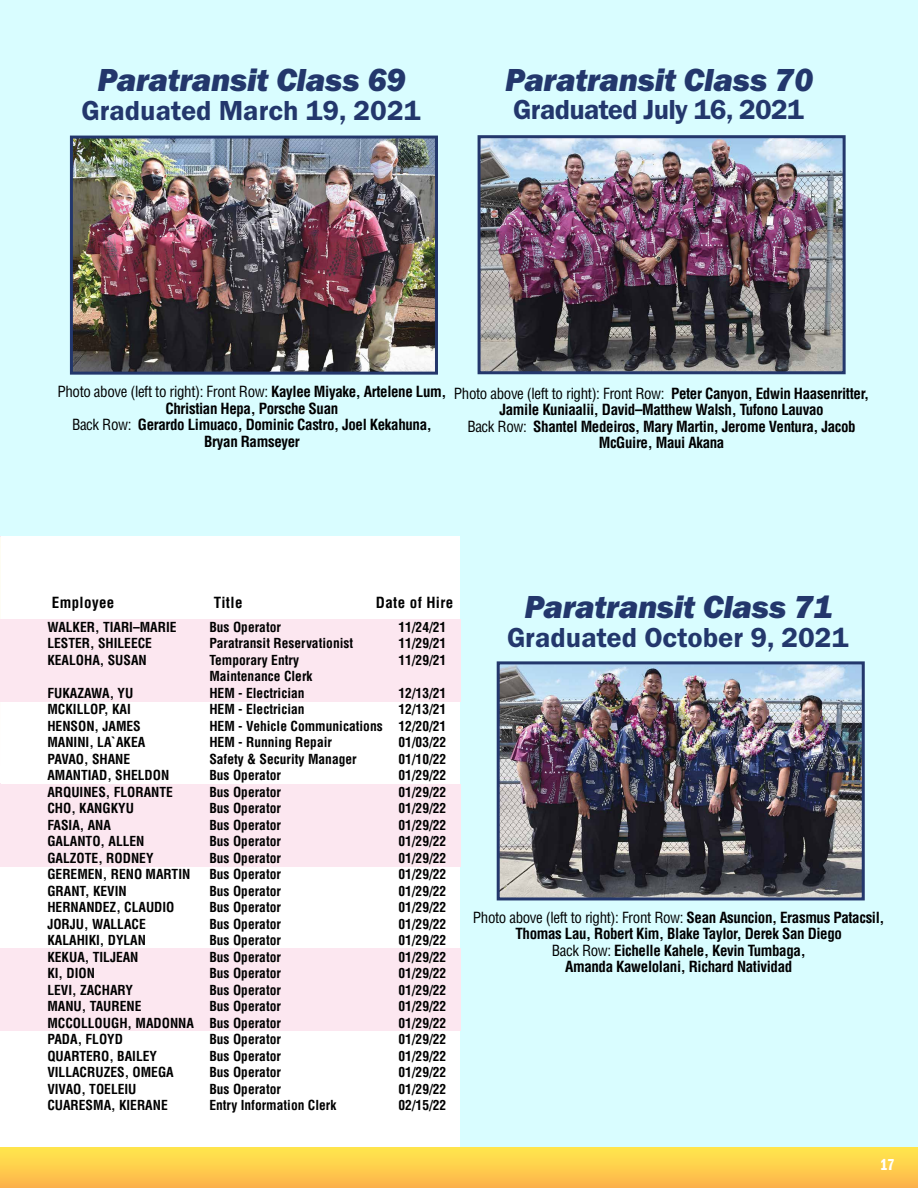
<style>
.page{position:relative;width:918px;height:1188px;background:#fff}
.page>*{position:absolute;margin:0;border:0;box-sizing:border-box;transform-origin:0 0}
.t1{font:33px "Franklin Gothic URW Hea Ita";letter-spacing:-.01em;color:#23376c}
.t2{font:28.5px "Franklin Gothic URW Dem";color:#23376c}
.t3{font:28.5px "Franklin Gothic URW Dem";letter-spacing:-.025em;color:#23376c}
.t4{font:16.5px "Franklin Gothic URW Com Dem";color:#fff}
.t5{font:700 condensed 15px/16.5px "Helvetica";letter-spacing:-.025em;color:#000;text-align:center}
.t6{font:700 condensed 15px "Helvetica";letter-spacing:.025em;color:#000}
.t7{font:700 condensed 13.5px "Helvetica";color:#000}
.s1{font-weight:400}
</style>
<div class="page">
<div style="left:461px;top:536px;width:457px;height:612px;background:#d9fdff"></div>
<hr style="left:0;top:94px;width:1px;height:672px;background:#fefdf6">
<hr style="left:0;top:454px;width:1px;height:83px;background:#fce7f0">
<div style="left:0;top:0;width:918px;height:536px;background:#d9fdff"></div>
<img style="left:74px;top:140px;width:360px;height:231px">
<div style="left:70px;top:136px;width:368px;height:239px;border:3px solid #23376c"></div>
<img style="left:482px;top:139px;width:360px;height:231px">
<div style="left:478px;top:135px;width:368px;height:239px;border:3px solid #23376c"></div>
<img style="left:501px;top:665px;width:360px;height:231px">
<div style="left:497px;top:661px;width:368px;height:239px;border:3px solid #23376c"></div>
<div style="left:0;top:784px;width:460px;height:83px;background:#fce7f0"></div>
<div style="left:0;top:619px;width:460px;height:83px;background:#fce7f0"></div>
<div style="left:0;top:948px;width:460px;height:83px;background:#fce7f0"></div>
<div style="left:0;top:1148px;width:918px;height:40px;background:linear-gradient(to bottom,#ffe84d,#fdb34b)"></div>
<h1 class="t1" style="left:98px;top:58px;width:310px">Paratransit Class 69</h1>
<h2 class="t2" style="left:81px;top:92px;width:341px">Graduated March 19, 2021</h2>
<h1 class="t1" style="left:505px;top:58px;width:310px">Paratransit Class 70</h1>
<h2 class="t3" style="left:513px;top:92px;width:292px">Graduated July 16, 2021</h2>
<p class="t5" style="left:57px;top:383px;width:391px"><span class="s1">Photo above (left to right): Front Row:</span> Kaylee Miyake, Artelene Lum, Christian Hepa, Porsche Suan<br><span class="s1">Back Row:</span> Gerardo Limuaco, Dominic Castro, Joel Kekahuna, Bryan Ramseyer</p>
<p class="t5" style="left:454px;top:385px;width:417px"><span class="s1">Photo above (left to right): Front Row:</span> Peter Canyon, Edwin Haasenritter, Jamile Kuniaalii, David–Matthew Walsh, Tufono Lauvao<br><span class="s1">Back Row:</span> Shantel Medeiros, Mary Martin, Jerome Ventura, Jacob McGuire, Maui Akana</p>
<p class="t6" style="left:52px;top:593px;width:64px">Employee</p>
<p class="t5" style="left:214px;top:594px;width:30px">Title</p>
<p class="t6" style="left:376px;top:593px;width:79px">Date of Hire</p>
<p class="t7" style="left:47px;top:618px;width:131px">WALKER, TIARI–MARIE</p>
<p class="t7" style="left:209px;top:618px;width:73px">Bus Operator</p>
<p class="t7" style="left:398px;top:618px;width:50px">11/24/21</p>
<p class="t7" style="left:47px;top:635px;width:106px">LESTER, SHILEECE</p>
<p class="t7" style="left:209px;top:635px;width:145px">Paratransit Reservationist</p>
<p class="t7" style="left:398px;top:635px;width:50px">11/29/21</p>
<p class="t7" style="left:47px;top:651px;width:101px">KEALOHA, SUSAN</p>
<p class="t7" style="left:209px;top:651px;width:91px">Temporary Entry</p>
<p class="t7" style="left:398px;top:651px;width:50px">11/29/21</p>
<p class="t7" style="left:209px;top:668px;width:105px">Maintenance Clerk</p>
<p class="t7" style="left:47px;top:684px;width:87px">FUKAZAWA, YU</p>
<p class="t7" style="left:209px;top:684px;width:97px">HEM ‑ Electrician</p>
<p class="t7" style="left:398px;top:684px;width:50px">12/13/21</p>
<p class="t7" style="left:47px;top:701px;width:85px">MCKILLOP, KAI</p>
<p class="t7" style="left:209px;top:701px;width:97px">HEM ‑ Electrician</p>
<p class="t7" style="left:398px;top:701px;width:50px">12/13/21</p>
<p class="t7" style="left:47px;top:717px;width:95px">HENSON, JAMES</p>
<p class="t7" style="left:209px;top:717px;width:239px">HEM ‑ Vehicle Communications 12/20/21</p>
<p class="t7" style="left:47px;top:734px;width:99px">MANINI, LA`AKEA</p>
<p class="t7" style="left:209px;top:734px;width:124px">HEM ‑ Running Repair</p>
<p class="t7" style="left:398px;top:734px;width:50px">01/03/22</p>
<p class="t7" style="left:47px;top:750px;width:84px">PAVAO, SHANE</p>
<p class="t7" style="left:209px;top:750px;width:149px">Safety &amp; Security Manager</p>
<p class="t7" style="left:398px;top:750px;width:50px">01/10/22</p>
<p class="t7" style="left:47px;top:767px;width:123px">AMANTIAD, SHELDON</p>
<p class="t7" style="left:209px;top:767px;width:73px">Bus Operator</p>
<p class="t7" style="left:398px;top:767px;width:50px">01/29/22</p>
<p class="t7" style="left:47px;top:783px;width:127px">ARQUINES, FLORANTE</p>
<p class="t7" style="left:209px;top:783px;width:73px">Bus Operator</p>
<p class="t7" style="left:398px;top:783px;width:50px">01/29/22</p>
<p class="t7" style="left:47px;top:800px;width:88px">CHO, KANGKYU</p>
<p class="t7" style="left:209px;top:800px;width:73px">Bus Operator</p>
<p class="t7" style="left:398px;top:800px;width:50px">01/29/22</p>
<p class="t7" style="left:47px;top:816px;width:65px">FASIA, ANA</p>
<p class="t7" style="left:209px;top:816px;width:73px">Bus Operator</p>
<p class="t7" style="left:398px;top:816px;width:50px">01/29/22</p>
<p class="t7" style="left:47px;top:833px;width:99px">GALANTO, ALLEN</p>
<p class="t7" style="left:209px;top:833px;width:73px">Bus Operator</p>
<p class="t7" style="left:398px;top:833px;width:50px">01/29/22</p>
<p class="t7" style="left:47px;top:849px;width:108px">GALZOTE, RODNEY</p>
<p class="t7" style="left:209px;top:849px;width:73px">Bus Operator</p>
<p class="t7" style="left:398px;top:849px;width:50px">01/29/22</p>
<p class="t7" style="left:47px;top:866px;width:145px">GEREMEN, RENO MARTIN</p>
<p class="t7" style="left:209px;top:866px;width:73px">Bus Operator</p>
<p class="t7" style="left:398px;top:866px;width:50px">01/29/22</p>
<p class="t7" style="left:47px;top:882px;width:81px">GRANT, KEVIN</p>
<p class="t7" style="left:209px;top:882px;width:73px">Bus Operator</p>
<p class="t7" style="left:398px;top:882px;width:50px">01/29/22</p>
<p class="t7" style="left:47px;top:899px;width:129px">HERNANDEZ, CLAUDIO</p>
<p class="t7" style="left:209px;top:899px;width:73px">Bus Operator</p>
<p class="t7" style="left:398px;top:899px;width:50px">01/29/22</p>
<p class="t7" style="left:47px;top:915px;width:100px">JORJU, WALLACE</p>
<p class="t7" style="left:209px;top:915px;width:73px">Bus Operator</p>
<p class="t7" style="left:398px;top:915px;width:50px">01/29/22</p>
<p class="t7" style="left:47px;top:932px;width:100px">KALAHIKI, DYLAN</p>
<p class="t7" style="left:209px;top:932px;width:73px">Bus Operator</p>
<p class="t7" style="left:398px;top:932px;width:50px">01/29/22</p>
<p class="t7" style="left:47px;top:948px;width:93px">KEKUA, TILJEAN</p>
<p class="t7" style="left:209px;top:948px;width:73px">Bus Operator</p>
<p class="t7" style="left:398px;top:948px;width:50px">01/29/22</p>
<p class="t7" style="left:47px;top:965px;width:49px">KI, DION</p>
<p class="t7" style="left:209px;top:965px;width:73px">Bus Operator</p>
<p class="t7" style="left:398px;top:965px;width:50px">01/29/22</p>
<p class="t7" style="left:47px;top:981px;width:87px">LEVI, ZACHARY</p>
<p class="t7" style="left:209px;top:981px;width:73px">Bus Operator</p>
<p class="t7" style="left:398px;top:981px;width:50px">01/29/22</p>
<p class="t7" style="left:47px;top:998px;width:96px">MANU, TAURENE</p>
<p class="t7" style="left:209px;top:998px;width:73px">Bus Operator</p>
<p class="t7" style="left:398px;top:998px;width:50px">01/29/22</p>
<p class="t7" style="left:47px;top:1014px;width:235px">MCCOLLOUGH, MADONNA Bus Operator</p>
<p class="t7" style="left:398px;top:1014px;width:50px">01/29/22</p>
<p class="t7" style="left:47px;top:1031px;width:77px">PADA, FLOYD</p>
<p class="t7" style="left:209px;top:1031px;width:73px">Bus Operator</p>
<p class="t7" style="left:398px;top:1031px;width:50px">01/29/22</p>
<p class="t7" style="left:47px;top:1047px;width:111px">QUARTERO, BAILEY</p>
<p class="t7" style="left:209px;top:1047px;width:73px">Bus Operator</p>
<p class="t7" style="left:398px;top:1047px;width:50px">01/29/22</p>
<p class="t7" style="left:47px;top:1064px;width:128px">VILLACRUZES, OMEGA</p>
<p class="t7" style="left:209px;top:1064px;width:73px">Bus Operator</p>
<p class="t7" style="left:398px;top:1064px;width:50px">01/29/22</p>
<p class="t7" style="left:47px;top:1080px;width:91px">VIVAO, TOELEIU</p>
<p class="t7" style="left:209px;top:1080px;width:73px">Bus Operator</p>
<p class="t7" style="left:398px;top:1080px;width:50px">01/29/22</p>
<p class="t7" style="left:47px;top:1097px;width:122px">CUARESMA, KIERANE</p>
<p class="t7" style="left:209px;top:1097px;width:128px">Entry Information Clerk</p>
<p class="t7" style="left:398px;top:1097px;width:50px">02/15/22</p>
<h1 class="t1" style="left:524px;top:586px;width:310px">Paratransit Class 71</h1>
<h2 class="t2" style="left:507px;top:620px;width:343px">Graduated October 9, 2021</h2>
<p class="t5" style="left:473px;top:909px;width:413px"><span class="s1">Photo above (left to right): Front Row:</span> Sean Asuncion, Erasmus Patacsil, Thomas Lau, Robert Kim, Blake Taylor, Derek San Diego<br><span class="s1">Back Row:</span> Eichelle Kahele, Kevin Tumbaga,<br>Amanda Kawelolani, Richard Natividad</p>
<p class="t4" style="left:880px;top:1155px;width:16px">17</p>
</div>
